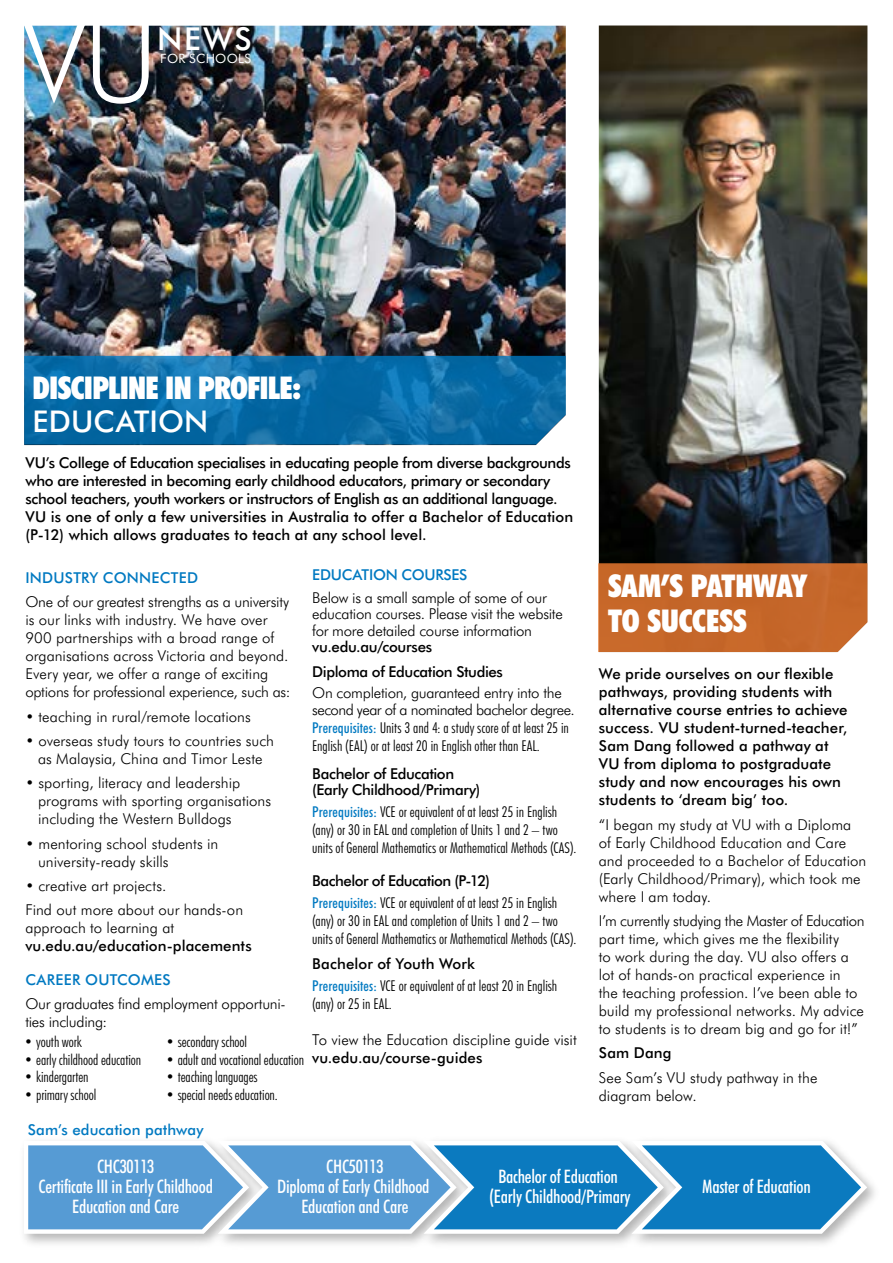
<style>
.page{position:relative;width:893px;height:1263px;background:#fff}
.page>*{position:absolute;margin:0;border:0;box-sizing:border-box;transform-origin:0 0}
.t1{font:300 107.25px "Futura BT";color:#fff}
.t2{font:500 31.65px "Futura BT";color:#fff}
.Headline{font:900 condensed 31.5px/34.5px "Futura BT";letter-spacing:-.02em;color:#fff}
.t3{font:500 30px "Futura BT";letter-spacing:.005em;color:#fff}
.t4{font:500 condensed 18.6px/20.2px "Futura BT";letter-spacing:-.015em;color:#fff;text-align:center}
.Body_Copy{font:300 15px/18px "Futura BT";color:#000}
.Body_Copy-2{font:300 condensed 15px/18px "Futura BT";color:#000}
.Body_Copy-3{font:500 15px/18px "Futura BT";letter-spacing:-.02em;color:#000}
.Body_Copy-4{font:500 15px/18px "Futura BT";color:#000}
.Body_Copy-5{font:300 15px/16.5px "Futura BT";letter-spacing:-.025em;color:#000}
.Body_Copy-6{font:500 15px/16.5px "Futura BT";letter-spacing:-.025em;color:#000}
.Body_Copy-7{font:500 15px "Futura BT";letter-spacing:.005em;color:#0079c1}
.Body_Copy-8{font:500 15px "Futura BT";letter-spacing:-.035em;color:#000}
.Body_Copy-9{font:500 15px "Futura BT";letter-spacing:-.015em;color:#0079c1}
.t5{font:12.9px "Futura BT";letter-spacing:.02em;color:#fff}
.s1{font-weight:500}
.s2{font-weight:500;color:#0079c1}
</style>
<div class="page">
<svg style="left:24px;top:1141px;width:843px;height:93px;background:#59a0d2"></svg>
<img style="left:24px;top:26px;width:542px;height:330px">
<img style="left:599px;top:26px;width:268px;height:537px">
<svg style="left:24px;top:356px;width:542px;height:89px;background:#0c6da7"></svg>
<div style="left:598px;top:563px;width:269px;height:89px;background:#c56729"></div>
<h1 class="t1" style="left:25px;top:-2px;width:135px">VU</h1>
<h2 class="t2" style="left:157px;top:19px;width:96px">NEWS</h2>
<p class="t5" style="left:160px;top:51px;width:92px">FOR SCHOOLS</p>
<h1 class="Headline" style="left:33px;top:370px;width:270px">DISCIPLINE IN PROFILE:</h1>
<p class="t3" style="left:33px;top:403px;width:177px">EDUCATION</p>
<p class="Body_Copy-3" style="left:26px;top:453px;width:549px">VU’s College of Education specialises in educating people from diverse backgrounds who are interested in becoming early childhood educators, primary or secondary school teachers, youth workers or instructors of English as an additional language.<br>VU is one of only a few universities in Australia to offer a Bachelor of Education (P-12) which allows graduates to teach at any school level.</p>
<p class="Body_Copy-7" style="left:25px;top:568px;width:174px">INDUSTRY CONNECTED</p>
<p class="Body_Copy" style="left:25px;top:593px;width:267px">One of our greatest strengths as a university is our links with industry. We have over 900 partnerships with a broad range of organisations across Victoria and beyond.<br>Every year, we offer a range of exciting options for professional experience, such as:</p>
<p class="Body_Copy" style="left:25px;top:707px;width:227px">• teaching in rural/remote locations</p>
<p class="Body_Copy" style="left:25px;top:731px;width:250px;text-align:center">• overseas study tours to countries such as Malaysia, China and Timor Leste</p>
<p class="Body_Copy" style="left:38px;top:774px;width:235px;text-indent:-13px">• sporting, literacy and leadership programs with sporting organisations including the Western Bulldogs</p>
<p class="Body_Copy" style="left:38px;top:834px;width:182px;text-indent:-13px">• mentoring school students in university-ready skills</p>
<p class="Body_Copy" style="left:25px;top:877px;width:143px">• creative art projects.</p>
<p class="Body_Copy" style="left:25px;top:901px;width:228px">Find out more about our hands-on approach to learning at <span class="s1">vu.edu.au/education-placements</span></p>
<p class="Body_Copy-7" style="left:25px;top:970px;width:147px">CAREER OUTCOMES</p>
<p class="Body_Copy" style="left:25px;top:995px;width:262px">Our graduates find employment opportuni&shy;ties including:</p>
<p class="Body_Copy-2" style="left:24px;top:1032px;width:59px">• youth work</p>
<p class="Body_Copy-2" style="left:24px;top:1050px;width:118px">• early childhood education</p>
<p class="Body_Copy-2" style="left:24px;top:1068px;width:66px">• kindergarten</p>
<p class="Body_Copy-2" style="left:24px;top:1086px;width:74px">• primary school</p>
<p class="Body_Copy-2" style="left:166px;top:1032px;width:83px">• secondary school</p>
<p class="Body_Copy-2" style="left:166px;top:1050px;width:140px">• adult and vocational education</p>
<p class="Body_Copy-2" style="left:166px;top:1068px;width:93px">• teaching languages</p>
<p class="Body_Copy-2" style="left:166px;top:1086px;width:113px">• special needs education.</p>
<p class="Body_Copy-7" style="left:28px;top:1120px;width:177px">Sam’s education pathway</p>
<p class="Body_Copy-9" style="left:312px;top:565px;width:157px">EDUCATION COURSES</p>
<p class="Body_Copy" style="left:312px;top:589px;width:252px;line-height:16.5px">Below is a small sample of some of our education courses. Please visit the website for more detailed course information <span class="s1">vu.edu.au/courses</span></p>
<p class="Body_Copy-6" style="left:312px;top:664px;width:192px">Diploma of Education Studies</p>
<p class="Body_Copy-5" style="left:312px;top:684px;width:264px">On completion, guaranteed entry into the second year of a nominated bachelor degree.</p>
<p class="Body_Copy-2" style="left:312px;top:718px;width:258px"><span class="s2">Prerequisites:</span> Units 3 and 4: a study score of at least 25 in<br>English (EAL) or at least 20 in English other than EAL.</p>
<p class="Body_Copy-6" style="left:312px;top:765px;width:170px">Bachelor of Education (Early Childhood/Primary)</p>
<p class="Body_Copy-2" style="left:312px;top:803px;width:266px"><span class="s2">Prerequisites:</span> VCE or equivalent of at least 25 in English (any) or 30 in EAL and completion of Units 1 and 2 – two units of General Mathematics or Mathematical Methods (CAS).</p>
<p class="Body_Copy-8" style="left:312px;top:871px;width:179px">Bachelor of Education (P-12)</p>
<p class="Body_Copy-2" style="left:312px;top:893px;width:266px"><span class="s2">Prerequisites:</span> VCE or equivalent of at least 25 in English (any) or 30 in EAL and completion of Units 1 and 2 – two units of General Mathematics or Mathematical Methods (CAS).</p>
<p class="Body_Copy-4" style="left:312px;top:954px;width:164px">Bachelor of Youth Work</p>
<p class="Body_Copy-2" style="left:312px;top:977px;width:247px"><span class="s2">Prerequisites:</span> VCE or equivalent of at least 20 in English (any) or 25 in EAL.</p>
<p class="Body_Copy" style="left:312px;top:1031px;width:266px">To view the Education discipline guide visit <span class="s1">vu.edu.au/course-guides</span></p>
<h3 class="Headline" style="left:608px;top:568px;width:201px">SAM’S PATHWAY<br>TO SUCCESS</h3>
<p class="Body_Copy-4" style="left:599px;top:665px;width:250px">We pride ourselves on our flexible pathways, providing students with alternative course entries to achieve success. VU student-turned-teacher, Sam Dang followed a pathway at VU from diploma to postgraduate study and now encourages his own students to ‘dream big’ too.</p>
<p class="Body_Copy" style="left:599px;top:815px;width:269px">“I began my study at VU with a Diploma of Early Childhood Education and Care and proceeded to a Bachelor of Education (Early Childhood/Primary), which took me where I am today.</p>
<p class="Body_Copy" style="left:599px;top:911px;width:267px">I’m currently studying the Master of Education part time, which gives me the flexibility<br>to work during the day. VU also offers a lot of hands-on practical experience in<br>the teaching profession. I’ve been able to build my professional networks. My advice to students is to dream big and go for it!”</p>
<p class="Body_Copy-4" style="left:599px;top:1044px;width:74px">Sam Dang</p>
<p class="Body_Copy" style="left:599px;top:1068px;width:220px">See Sam’s VU study pathway in the diagram below.</p>
<p class="t4" style="left:39px;top:1156px;width:176px">CHC30113<br>Certificate III in Early Childhood<br>Education and Care</p>
<p class="t4" style="left:277px;top:1156px;width:154px">CHC50113<br>Diploma of Early Childhood<br>Education and Care</p>
<p class="t4" style="left:489px;top:1166px;width:143px">Bachelor of Education (Early Childhood/Primary</p>
<p class="t4" style="left:702px;top:1176px;width:110px">Master of Education</p>
</div>
